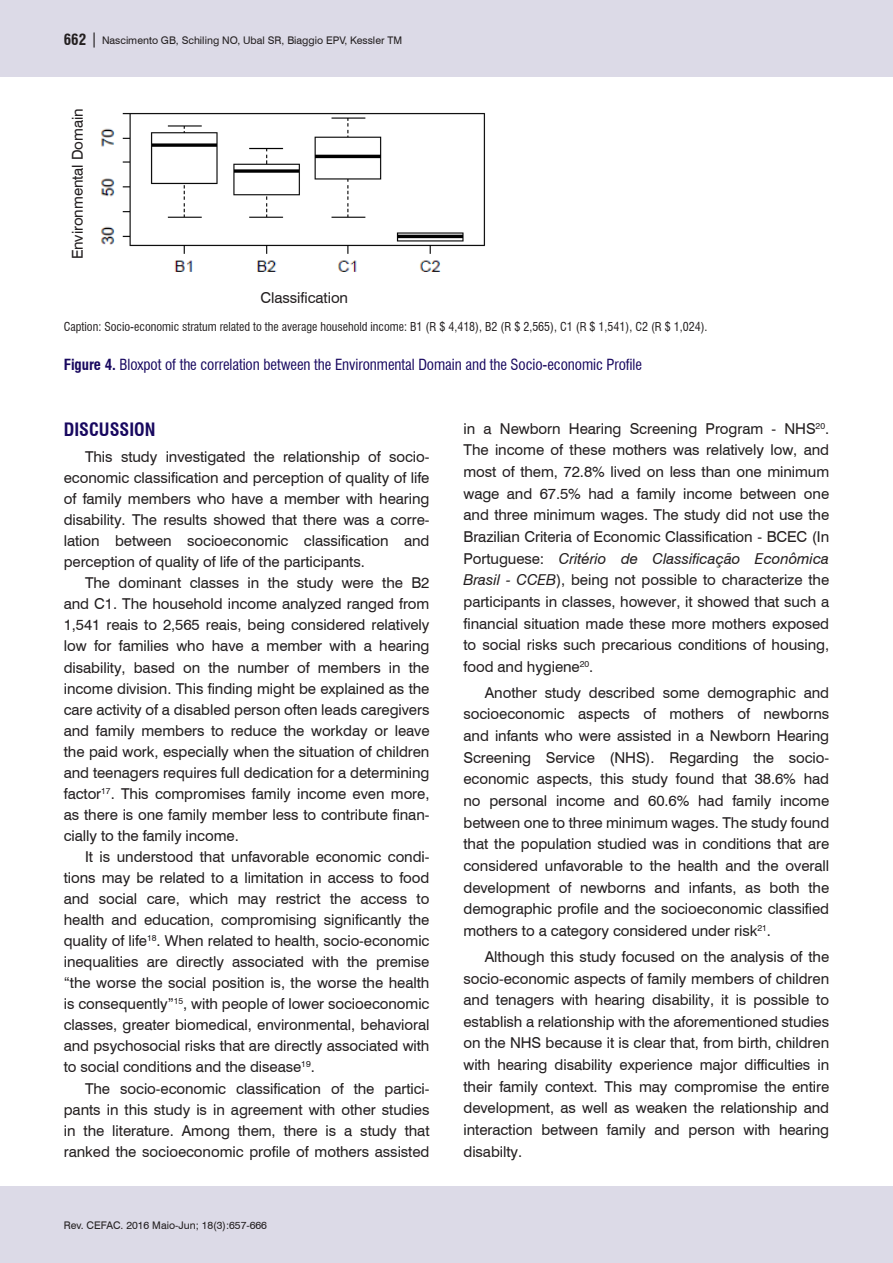
<style>
.page{position:relative;width:893px;height:1263px;background:#fff}
.page>*{position:absolute;margin:0;border:0;box-sizing:border-box;transform-origin:0 0}
.Nivel_1{font:700 condensed 18px "Swiss 721 BT";color:#18085f}
.Corpo_do_texto_INGL{font:15px/21.6px "Swiss 721 BT";letter-spacing:-.005em;color:#231f20;text-align:justify}
.Titulo_tabelas_e_gr{font:condensed 15px "Swiss 721 BT";letter-spacing:-.005em;color:#18085f}
.Referencias{font:15px "Swiss 721 BT";letter-spacing:-.005em;color:#231f20}
.Titulo_tabelas_e_gr-2{font:condensed 12px "Swiss 721 BT";color:#231f20}
.t1{font:10.5px "Swiss 721 BT";color:#231f20}
.s1{font-weight:700;font-stretch:condensed;font-size:15px}
.s2{font-size:15px}
.s3{font-weight:700}
.s4{font-style:italic}
</style>
<div class="page">
<div style="left:0;top:1186px;width:893px;height:77px;background:#dcdae7"></div>
<div style="left:0;top:0;width:893px;height:77px;background:#dcdae7"></div>
<img style="left:100px;top:112px;width:385px;height:160px">
<p class="t1" style="left:64px;top:33px;width:340px"><span class="s1">662</span> <span class="s2">|</span> Nascimento GB, Schiling NO, Ubal SR, Biaggio EPV, Kessler TM</p>
<p class="Referencias" style="left:67px;top:259px;width:153px;rotate:-90deg">Environmental Domain</p>
<p class="Referencias" style="left:261px;top:287px;width:89px">Classification</p>
<p class="Titulo_tabelas_e_gr-2" style="left:64px;top:319px;width:645px">Caption: Socio-economic stratum related to the average household income: B1 (R $ 4,418), B2 (R $ 2,565), C1 (R $ 1,541), C2 (R $ 1,024).</p>
<p class="Titulo_tabelas_e_gr" style="left:64px;top:355px;width:580px"><span class="s3">Figure 4.</span> Bloxpot of the correlation between the Environmental Domain and the Socio-economic Profile</p>
<p class="Nivel_1" style="left:64px;top:419px;width:93px">DISCUSSION</p>
<p class="Corpo_do_texto_INGL" style="left:64px;top:445px;width:367px;line-height:21px;text-indent:21px">This study investigated the relationship of socio&shy;economic classification and perception of quality of life of family members who have a member with hearing disability. The results showed that there was a corre&shy;lation between socioeconomic classification and perception of quality of life of the participants.</p>
<p class="Corpo_do_texto_INGL" style="left:64px;top:572px;width:367px;line-height:21px;text-indent:21px">The dominant classes in the study were the B2 and C1. The household income analyzed ranged from 1,541 reais to 2,565 reais, being considered relatively low for families who have a member with a hearing disability, based on the number of members in the income division. This finding might be explained as the care activity of a disabled person often leads caregivers and family members to reduce the workday or leave the paid work, especially when the situation of children and teenagers requires full dedication for a determining factor<sup>17</sup>. This compromises family income even more, as there is one family member less to contribute finan&shy;cially to the family income.</p>
<p class="Corpo_do_texto_INGL" style="left:64px;top:846px;width:367px;line-height:21px;text-indent:21px">It is understood that unfavorable economic condi&shy;tions may be related to a limitation in access to food and social care, which may restrict the access to health and education, compromising significantly the quality of life<sup>18</sup>. When related to health, socio-economic inequalities are directly associated with the premise “the worse the social position is, the worse the health is consequently”<sup>15</sup>, with people of lower socioeconomic classes, greater biomedical, environmental, behavioral and psychosocial risks that are directly associated with to social conditions and the disease<sup>19</sup>.</p>
<p class="Corpo_do_texto_INGL" style="left:64px;top:1077px;width:367px;line-height:21px;text-indent:21px">The socio-economic classification of the partici&shy;pants in this study is in agreement with other studies in the literature. Among them, there is a study that ranked the socioeconomic profile of mothers assisted</p>
<p class="t1" style="left:64px;top:1218px;width:205px">Rev. CEFAC. 2016 Maio-Jun; 18(3):657-666</p>
<p class="Corpo_do_texto_INGL" style="left:463px;top:417px;width:367px">in a Newborn Hearing Screening Program - NHS<sup>20</sup>.<br>The income of these mothers was relatively low, and most of them, 72.8% lived on less than one minimum wage and 67.5% had a family income between one and three minimum wages. The study did not use the Brazilian Criteria of Economic Classification - BCEC (In Portuguese: <span class="s4">Critério de Classificação Econômica Brasil - CCEB</span>), being not possible to characterize the participants in classes, however, it showed that such a financial situation made these more mothers exposed to social risks such precarious conditions of housing, food and hygiene<sup>20</sup>.</p>
<p class="Corpo_do_texto_INGL" style="left:463px;top:681px;width:367px;text-indent:21px">Another study described some demographic and socioeconomic aspects of mothers of newborns and infants who were assisted in a Newborn Hearing Screening Service (NHS). Regarding the socio&shy;economic aspects, this study found that 38.6% had no personal income and 60.6% had family income between one to three minimum wages. The study found that the population studied was in conditions that are considered unfavorable to the health and the overall development of newborns and infants, as both the demographic profile and the socioeconomic classified mothers to a category considered under risk<sup>21</sup>.</p>
<p class="Corpo_do_texto_INGL" style="left:463px;top:945px;width:367px;text-indent:21px">Although this study focused on the analysis of the socio-economic aspects of family members of children and tenagers with hearing disability, it is possible to establish a relationship with the aforementioned studies on the NHS because it is clear that, from birth, children with hearing disability experience major difficulties in their family context. This may compromise the entire development, as well as weaken the relationship and interaction between family and person with hearing disabilty.</p>
</div>
